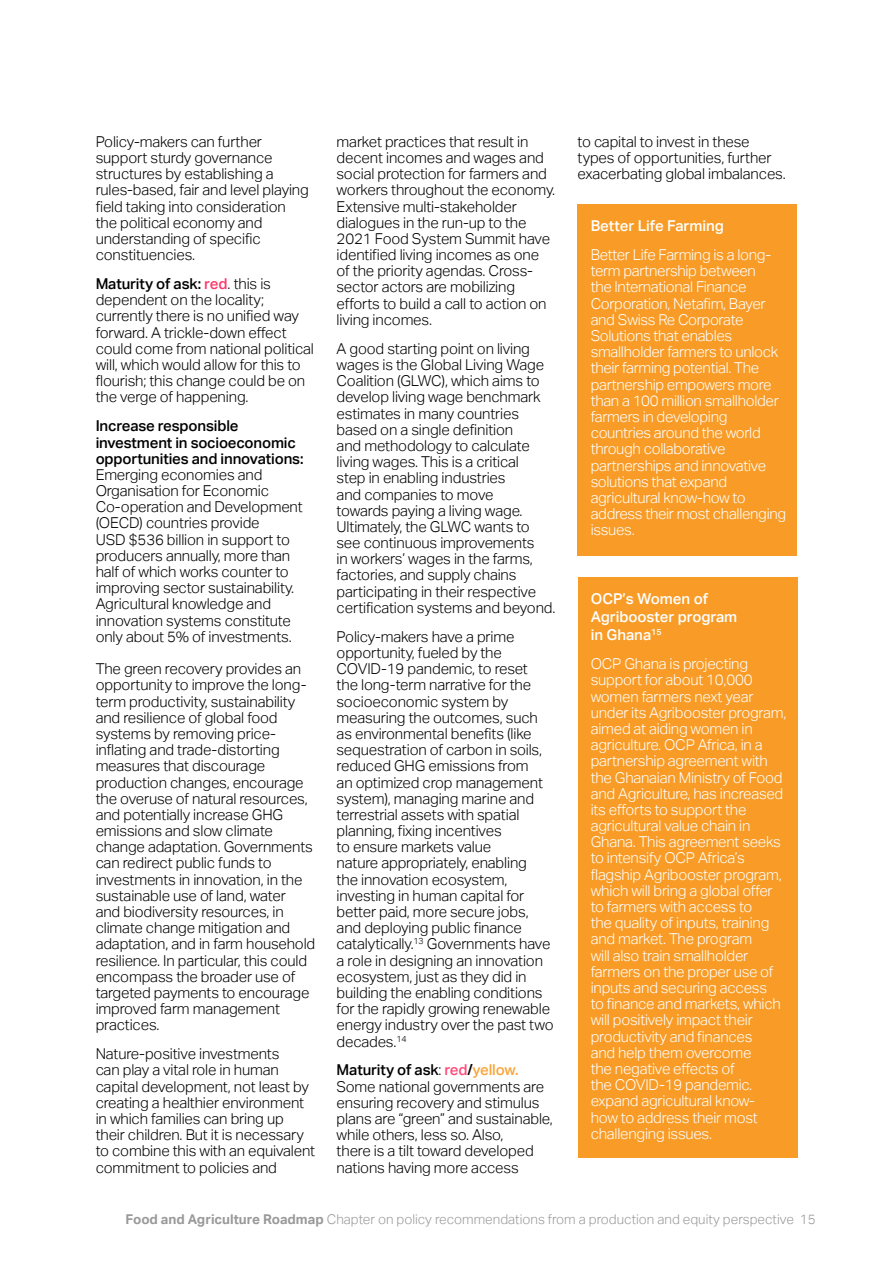
<style>
.page{position:relative;width:893px;height:1263px;background:#fff}
.page>*{position:absolute;margin:0;border:0;box-sizing:border-box;transform-origin:0 0}
.CORPO{font:300 15px/16.2px "Aktiv Grotesk";letter-spacing:-.01em;color:#000}
.CORPO-2{font:300 15px/16.2px "Aktiv Grotesk";letter-spacing:-.015em;color:#fff}
.CORPO-3{font:500 15px/18px "Aktiv Grotesk";color:#fff}
.t1{font:300 13.5px "Aktiv Grotesk";color:#999}
.s1{font-weight:500}
.s2{font-weight:500;color:#fe376b}
.s3{font-weight:500;color:#fe4b7a}
.s4{font-weight:500;color:#f9a63d}
.s5{font-weight:700}
</style>
<div class="page">
<div style="left:578px;top:204px;width:219px;height:352px;background:#f89c27"></div>
<div style="left:578px;top:577px;width:219px;height:581px;background:#f89c27"></div>
<p class="CORPO" style="left:96px;top:133px;width:215px">Policy-makers can further support sturdy governance structures by establishing a rules-based, fair and level playing field taking into consideration the political economy and understanding of specific constituencies.</p>
<p class="CORPO" style="left:96px;top:276px;width:220px"><span class="s1">Maturity of ask:</span> <span class="s2">red</span>. this is dependent on the locality; currently there is no unified way forward. A trickle-down effect could come from national political will, which would allow for this to flourish; this change could be on the verge of happening.</p>
<p class="CORPO" style="left:96px;top:418px;width:209px"><span class="s1">Increase responsible investment in socioeconomic opportunities and innovations:<br></span>Emerging economies and<br>Organisation for Economic<br>Co-operation and Development (OECD) countries provide<br>USD $536 billion in support to producers annually, more than half of which works counter to improving sector sustainability.<br>Agricultural knowledge and innovation systems constitute only about 5% of investments.</p>
<p class="CORPO" style="left:96px;top:661px;width:221px">The green recovery provides an opportunity to improve the long&shy;term productivity, sustainability and resilience of global food systems by removing price&shy;inflating and trade-distorting measures that discourage production changes, encourage the overuse of natural resources, and potentially increase GHG emissions and slow climate change adaptation. Governments can redirect public funds to investments in innovation, in the sustainable use of land, water<br>and biodiversity resources, in climate change mitigation and adaptation, and in farm household resilience. In particular, this could encompass the broader use of targeted payments to encourage improved farm management practices.</p>
<p class="CORPO" style="left:96px;top:1046px;width:221px">Nature-positive investments<br>can play a vital role in human capital development, not least by creating a healthier environment in which families can bring up their children. But it is necessary to combine this with an equivalent commitment to policies and</p>
<p class="CORPO" style="left:337px;top:133px;width:220px">market practices that result in decent incomes and wages and social protection for farmers and workers throughout the economy.<br>Extensive multi-stakeholder dialogues in the run-up to the<br>2021 Food System Summit have identified living incomes as one of the priority agendas. Cross&shy;sector actors are mobilizing efforts to build a call to action on living incomes.</p>
<p class="CORPO" style="left:337px;top:341px;width:220px">A good starting point on living wages is the Global Living Wage<br>Coalition (GLWC), which aims to develop living wage benchmark estimates in many countries based on a single definition<br>and methodology to calculate living wages. This is a critical<br>step in enabling industries<br>and companies to move<br>towards paying a living wage.<br>Ultimately, the GLWC wants to see continuous improvements<br>in workers’ wages in the farms, factories, and supply chains participating in their respective certification systems and beyond.</p>
<p class="CORPO" style="left:337px;top:628px;width:218px">Policy-makers have a prime opportunity, fueled by the<br>COVID-19 pandemic, to reset<br>the long-term narrative for the socioeconomic system by measuring the outcomes, such as environmental benefits (like sequestration of carbon in soils, reduced GHG emissions from<br>an optimized crop management system), managing marine and terrestrial assets with spatial planning, fixing incentives<br>to ensure markets value<br>nature appropriately, enabling<br>the innovation ecosystem, investing in human capital for better paid, more secure jobs, and deploying public finance catalytically.<sup>13</sup> Governments have a role in designing an innovation ecosystem, just as they did in building the enabling conditions for the rapidly growing renewable energy industry over the past two decades.<sup>14</sup></p>
<p class="CORPO" style="left:337px;top:1062px;width:218px"><span class="s1">Maturity of ask</span>: <span class="s3">red</span><span class="s1">/</span><span class="s4">yellow.<br></span>Some national governments are ensuring recovery and stimulus plans are “green” and sustainable, while others, less so. Also,<br>there is a tilt toward developed nations having more access</p>
<p class="CORPO" style="left:578px;top:133px;width:210px">to capital to invest in these types of opportunities, further exacerbating global imbalances.</p>
<p class="CORPO-3" style="left:591px;top:217px;width:135px">Better Life Farming</p>
<p class="CORPO-2" style="left:591px;top:247px;width:197px">Better Life Farming is a long&shy;term partnership between<br>the International Finance<br>Corporation, Netafim, Bayer and Swiss Re Corporate<br>Solutions that enables smallholder farmers to unlock their farming potential. The partnership empowers more than a 100 million smallholder farmers in developing countries around the world through collaborative partnerships and innovative solutions that expand agricultural know-how to address their most challenging issues.</p>
<p class="CORPO-3" style="left:591px;top:590px;width:148px">OCP’s Women of<br>Agribooster program in Ghana<sup>15</sup></p>
<p class="CORPO-2" style="left:591px;top:656px;width:197px">OCP Ghana is projecting support for about 10,000 women farmers next year under its Agribooster program, aimed at aiding women in agriculture. OCP Africa, in a partnership agreement with the Ghanaian Ministry of Food and Agriculture, has increased its efforts to support the agricultural value chain in<br>Ghana. This agreement seeks to intensify OCP Africa’s flagship Agribooster program, which will bring a global offer to farmers with access to<br>the quality of inputs, training and market. The program<br>will also train smallholder farmers on the proper use of inputs and securing access<br>to finance and markets, which will positively impact their productivity and finances<br>and help them overcome<br>the negative effects of<br>the COVID-19 pandemic. expand agricultural know-<br>how to address their most challenging issues.</p>
<p class="t1" style="left:126px;top:1211px;width:692px"><span class="s5">Food and Agriculture Roadmap</span> Chapter on policy recommendations from a production and equity perspective 15</p>
</div>
